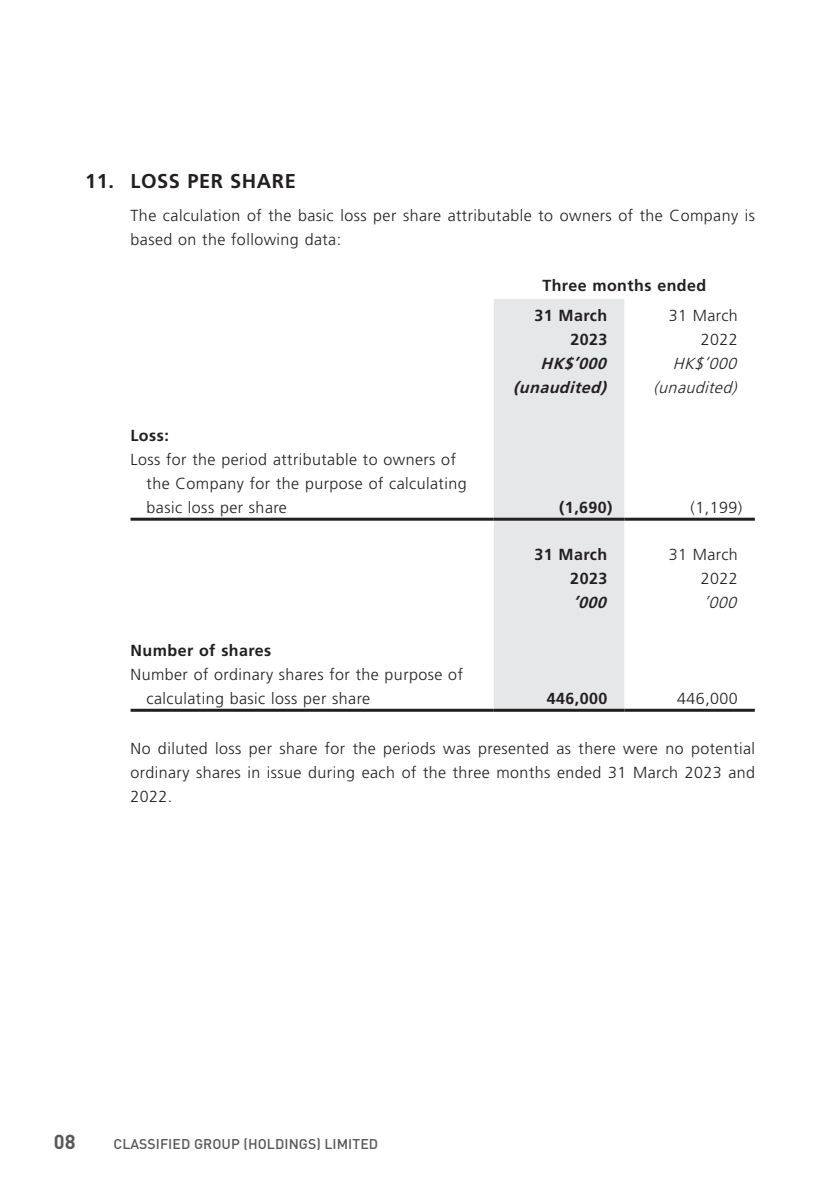
<style>
.page{position:relative;width:840px;height:1191px;background:#fff}
.page>*{position:absolute;margin:0;border:0;box-sizing:border-box;transform-origin:0 0}
.t1{font:700 20px "Frutiger LT Std";letter-spacing:.03em;color:#231f20}
.t2{font:700 20px "DIN";color:#57585a}
.t3{font:300 16px/24px "Frutiger LT Std";letter-spacing:.03em;color:#231f20}
.t4{font:700 16px/29.6px "Frutiger LT Std";letter-spacing:.03em;color:#231f20}
.t5{font:italic 700 16px "Frutiger LT Std";color:#231f20}
.t6{font:italic 300 16px "Frutiger LT Std";color:#231f20}
.t7{font:500 14px "DIN";letter-spacing:.005em;color:#57585a}
</style>
<div class="page">
<div style="left:493px;top:299px;width:131px;height:410px;background:#e6e7e9"></div>
<hr style="left:130px;top:518px;width:363px;height:3px;background:#231f20">
<hr style="left:493px;top:518px;width:131px;height:3px;background:#231f20">
<hr style="left:624px;top:518px;width:130px;height:3px;background:#231f20">
<hr style="left:130px;top:709px;width:363px;height:3px;background:#231f20">
<hr style="left:493px;top:709px;width:131px;height:3px;background:#231f20">
<hr style="left:624px;top:709px;width:130px;height:3px;background:#231f20">
<p class="t1" style="left:85px;top:169px;width:212px">11. LOSS PER SHARE</p>
<p class="t3" style="left:130px;top:203px;width:625px">The calculation of the basic loss per share attributable to owners of the Company is based on the following data:</p>
<p class="t4" style="left:534px;top:271px;width:173px;text-indent:8px">Three months ended<br>31 March</p>
<p class="t4" style="left:570px;top:325px;width:38px">2023</p>
<p class="t3" style="left:668px;top:303px;width:71px;text-align:right">31 March<br>2022</p>
<p class="t4" style="left:130px;top:421px;width:40px">Loss:</p>
<p class="t3" style="left:146px;top:448px;width:321px;text-indent:-16px">Loss for the period attributable to owners of the Company for the purpose of calculating basic loss per share</p>
<p class="t5" style="left:540px;top:354px;width:72px">HK$’000</p>
<p class="t6" style="left:672px;top:354px;width:70px">HK$’000</p>
<p class="t5" style="left:513px;top:378px;width:99px">(unaudited)</p>
<p class="t6" style="left:653px;top:378px;width:89px">(unaudited)</p>
<p class="t4" style="left:559px;top:493px;width:55px">(1,690)</p>
<p class="t3" style="left:690px;top:496px;width:53px">(1,199)</p>
<p class="t4" style="left:534px;top:542px;width:74px;line-height:24px;text-align:right">31 March<br>2023</p>
<p class="t3" style="left:668px;top:542px;width:71px;text-align:right">31 March<br>2022</p>
<p class="t5" style="left:573px;top:593px;width:39px">’000</p>
<p class="t6" style="left:703px;top:593px;width:39px">’000</p>
<p class="t4" style="left:130px;top:635px;width:142px">Number of shares</p>
<p class="t3" style="left:146px;top:662px;width:318px;text-indent:-16px">Number of ordinary shares for the purpose of calculating basic loss per share</p>
<p class="t4" style="left:546px;top:683px;width:62px">446,000</p>
<p class="t3" style="left:677px;top:686px;width:62px">446,000</p>
<p class="t3" style="left:130px;top:737px;width:625px;text-align:justify">No diluted loss per share for the periods was presented as there were no potential ordinary shares in issue during each of the three months ended 31 March 2023 and 2022.</p>
<p class="t2" style="left:54px;top:1129px;width:23px">08</p>
<p class="t7" style="left:113px;top:1135px;width:266px">CLASSIFIED GROUP (HOLDINGS) LIMITED</p>
</div>
